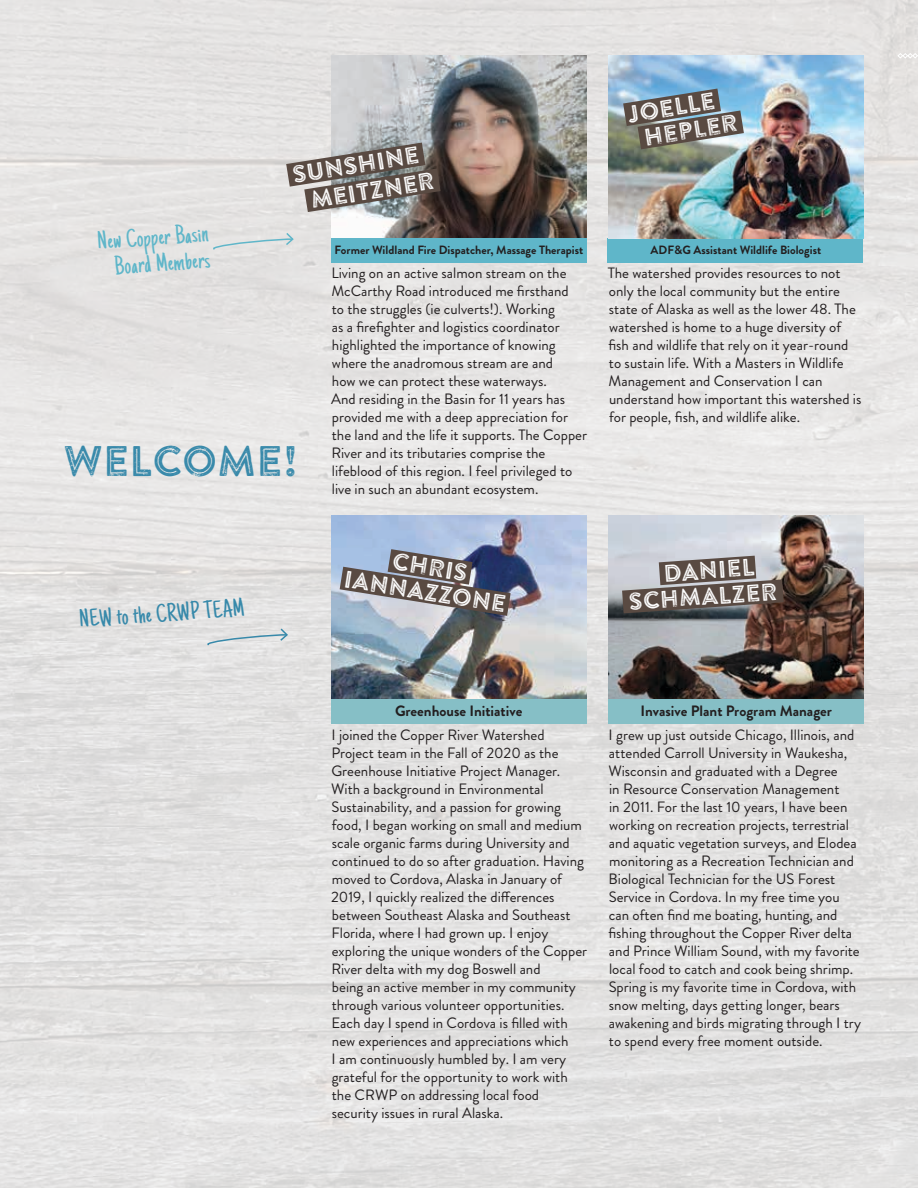
<style>
.page{position:relative;width:918px;height:1188px;background:#fff}
.page>*{position:absolute;margin:0;border:0;box-sizing:border-box;transform-origin:0 0}
.t1{font:42.75px "Brandon Printed Inline";letter-spacing:-.01em;color:#3789aa}
.t2{font:25.5px/26.2px "Just Another Hand";color:#5fb6c9;text-align:right}
.t3{font:25.5px "Just Another Hand";color:#3789aa}
.t4{font:24px/25.7px "Brandon Printed Inline";color:#fff}
.t5{font:15px/18px "Brandon Grotesque";color:#231f20}
.t6{font:700 15px "Brandon Grotesque";color:#231f20}
.t7{font:700 12px "Brandon Grotesque";color:#231f20}
</style>
<div class="page">
<img style="left:0;top:0;width:918px;height:1188px">
<img style="left:331px;top:55px;width:256px;height:183px">
<img style="left:608px;top:516px;width:256px;height:183px">
<img style="left:331px;top:515px;width:256px;height:184px">
<div style="left:331px;top:699px;width:256px;height:25px;background:#86bfc6"></div>
<div style="left:331px;top:238px;width:256px;height:24px;background:#5fb6c9"></div>
<div style="left:608px;top:238px;width:255px;height:24px;background:#5fb6c9"></div>
<div style="left:608px;top:699px;width:256px;height:25px;background:#86bfc6"></div>
<svg style="left:897px;top:53px;width:21px;height:6px"></svg>
<img style="left:608px;top:55px;width:256px;height:184px">
<svg style="left:622px;top:556px;width:162px;height:57px;background:#776e6b"></svg>
<svg style="left:340px;top:549px;width:171px;height:67px;background:#72727b"></svg>
<svg style="left:623px;top:89px;width:121px;height:60px;background:#707373"></svg>
<svg style="left:286px;top:143px;width:155px;height:69px;background:#79716c"></svg>
<svg style="left:212px;top:231px;width:83px;height:20px;background:#d8dfdf"></svg>
<svg style="left:207px;top:627px;width:82px;height:20px;background:#d4dadd"></svg>
<h3 class="t4" style="left:290px;top:162px;width:130px;rotate:-9deg">SUNSHINE</h3>
<h3 class="t4" style="left:309px;top:187px;width:126px;rotate:-9deg">MEITZNER</h3>
<h2 class="t2" style="left:97px;top:229px;width:113px;rotate:-4deg">New Copper Basin<br>Board Members</h2>
<h1 class="t1" style="left:64px;top:434px;width:237px">WELCOME!</h1>
<p class="t7" style="left:335px;top:241px;width:250px">Former Wildland Fire Dispatcher, Massage Therapist</p>
<p class="t5" style="left:331px;top:264px;width:258px">Living on an active salmon stream on the McCarthy Road introduced me firsthand<br>to the struggles (ie culverts!). Working<br>as a firefighter and logistics coordinator highlighted the importance of knowing where the anadromous stream are and<br>how we can protect these waterways.<br>And residing in the Basin for 11 years has provided me with a deep appreciation for the land and the life it supports. The Copper River and its tributaries comprise the lifeblood of this region. I feel privileged to live in such an abundant ecosystem.</p>
<h3 class="t4" style="left:638px;top:100px;width:96px;line-height:25.2px;text-indent:-13px;rotate:-9deg">JOELLE<br>Hepler</h3>
<p class="t7" style="left:651px;top:241px;width:172px">ADF&amp;G Assistant Wildlife Biologist</p>
<p class="t5" style="left:608px;top:264px;width:255px">The watershed provides resources to not only the local community but the entire state of Alaska as well as the lower 48. The watershed is home to a huge diversity of fish and wildlife that rely on it year-round to sustain life. With a Masters in Wildlife Management and Conservation I can understand how important this watershed is for people, fish, and wildlife alike.</p>
<h2 class="t3" style="left:78px;top:604px;width:167px;rotate:-4deg">NEW to the CRWP TEAM</h2>
<h3 class="t4" style="left:350px;top:541px;width:165px;line-height:24.9px;text-align:center;rotate:9deg">CHRIS<br>IANNAZZONE</h3>
<h3 class="t4" style="left:626px;top:563px;width:150px;text-indent:37px;rotate:-4deg">DANIEL<br>SCHMALZER</h3>
<p class="t6" style="left:395px;top:701px;width:129px">Greenhouse Initiative</p>
<p class="t5" style="left:331px;top:726px;width:258px">I joined the Copper River Watershed Project team in the Fall of 2020 as the Greenhouse Initiative Project Manager.<br>With a background in Environmental Sustainability, and a passion for growing food, I began working on small and medium scale organic farms during University and continued to do so after graduation. Having moved to Cordova, Alaska in January of 2019, I quickly realized the differences between Southeast Alaska and Southeast Florida, where I had grown up. I enjoy exploring the unique wonders of the Copper River delta with my dog Boswell and<br>being an active member in my community through various volunteer opportunities.<br>Each day I spend in Cordova is filled with new experiences and appreciations which<br>I am continuously humbled by. I am very grateful for the opportunity to work with the CRWP on addressing local food security issues in rural Alaska.</p>
<p class="t6" style="left:641px;top:701px;width:193px">Invasive Plant Program Manager</p>
<p class="t5" style="left:608px;top:726px;width:254px">I grew up just outside Chicago, Illinois, and attended Carroll University in Waukesha, Wisconsin and graduated with a Degree<br>in Resource Conservation Management<br>in 2011. For the last 10 years, I have been working on recreation projects, terrestrial and aquatic vegetation surveys, and Elodea monitoring as a Recreation Technician and Biological Technician for the US Forest Service in Cordova. In my free time you can often find me boating, hunting, and fishing throughout the Copper River delta and Prince William Sound, with my favorite local food to catch and cook being shrimp.<br>Spring is my favorite time in Cordova, with snow melting, days getting longer, bears awakening and birds migrating through I try to spend every free moment outside.</p>
</div>
